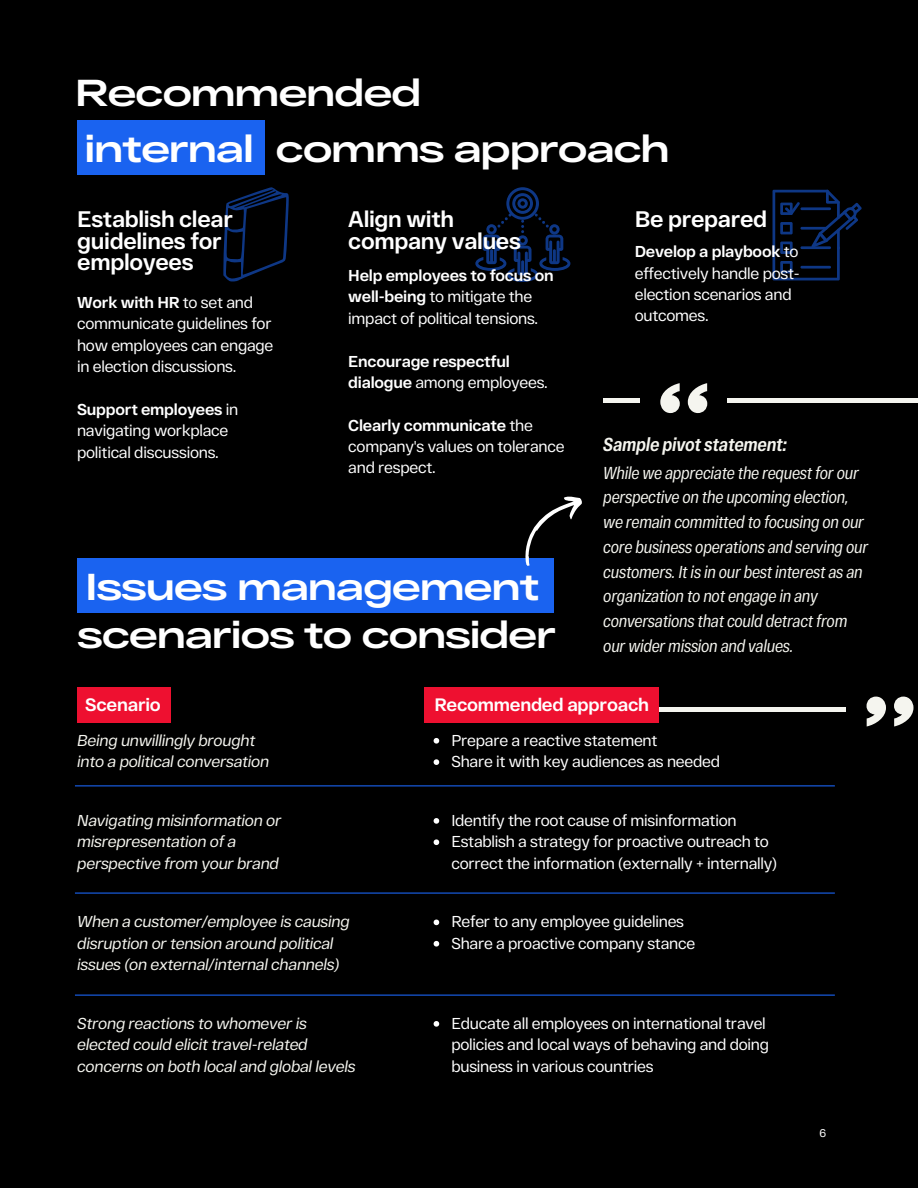
<style>
.page{position:relative;width:918px;height:1188px;background:#000}
.page>*{position:absolute;margin:0;border:0;box-sizing:border-box;transform-origin:0 0}
.t1{font:700 37.5px "RF Dewi Expanded";letter-spacing:-.035em;color:#fff}
.t2{font:700 22.5px/21.3px "RF Dewi";letter-spacing:-.015em;color:#fff}
.t3{font:italic 700 18.75px "RF Dewi Condensed";letter-spacing:-.015em;color:#f5f5ef}
.t4{font:700 18px "RF Dewi";letter-spacing:-.015em;color:#fff}
.t5{font:italic 17.25px/24.8px "RF Dewi Condensed";letter-spacing:-.015em;color:#f5f5ef}
.t6{font:15.75px/21.3px "RF Dewi";letter-spacing:-.015em;color:#fff}
.t7{font:italic 15.75px/21.3px "RF Dewi";letter-spacing:-.015em;color:#f5f5ef}
.t8{font:700 15.75px/21.3px "RF Dewi";letter-spacing:-.015em;color:#fff}
.t9{font:11.25px "RF Dewi";color:#fff}
.s1{font-weight:700}
.s2{font-weight:400}
</style>
<div class="page">
<svg style="left:688px;top:383px;width:19px;height:30px"></svg>
<svg style="left:660px;top:383px;width:20px;height:30px"></svg>
<div style="left:604px;top:398px;width:36px;height:5px;background:#f5f5ef"></div>
<div style="left:728px;top:398px;width:190px;height:5px;background:#f5f5ef"></div>
<svg style="left:867px;top:697px;width:19px;height:29px"></svg>
<svg style="left:894px;top:697px;width:19px;height:29px"></svg>
<div style="left:604px;top:707px;width:242px;height:5px;background:#f5f5ef"></div>
<div style="left:77px;top:558px;width:477px;height:55px;background:#1a63f0"></div>
<div style="left:77px;top:120px;width:188px;height:55px;background:#1a63f0"></div>
<hr style="left:75px;top:785px;width:760px;height:1px;background:#1a63f0">
<hr style="left:75px;top:893px;width:760px;height:1px;background:#1a63f0">
<hr style="left:75px;top:995px;width:760px;height:1px;background:#1a63f0">
<svg style="left:223px;top:187px;width:66px;height:95px"></svg>
<svg style="left:475px;top:187px;width:95px;height:95px"></svg>
<svg style="left:772px;top:190px;width:89px;height:90px"></svg>
<div style="left:77px;top:687px;width:94px;height:36px;background:#ee1030"></div>
<div style="left:425px;top:687px;width:234px;height:36px;background:#ee1030"></div>
<svg style="left:434px;top:738px;width:5px;height:6px"></svg>
<svg style="left:434px;top:759px;width:5px;height:6px"></svg>
<svg style="left:434px;top:818px;width:5px;height:6px"></svg>
<svg style="left:434px;top:839px;width:5px;height:6px"></svg>
<svg style="left:434px;top:920px;width:5px;height:5px"></svg>
<svg style="left:434px;top:941px;width:5px;height:6px"></svg>
<svg style="left:434px;top:1021px;width:5px;height:6px"></svg>
<svg style="left:525px;top:496px;width:57px;height:70px"></svg>
<p class="t1" style="left:75px;top:68px;width:348px">Recommended</p>
<p class="t1" style="left:276px;top:124px;width:396px">comms approach</p>
<h1 class="t1" style="left:85px;top:124px;width:171px">internal</h1>
<h1 class="t2" style="left:77px;top:208px;width:157px">Establish clear guidelines for employees</h1>
<p class="t6" style="left:77px;top:291px;width:198px"><span class="s1">Work with HR</span> to set and communicate guidelines for how employees can engage in election discussions.</p>
<p class="t6" style="left:77px;top:398px;width:163px"><span class="s1">Support employees</span> in navigating workplace political discussions.</p>
<p class="t2" style="left:348px;top:208px;width:174px">Align with company values</p>
<p class="t6" style="left:348px;top:264px;width:207px"><span class="s1">Help employees to focus on well-being</span> to mitigate the impact of political tensions.</p>
<p class="t8" style="left:348px;top:350px;width:201px">Encourage respectful dialogue <span class="s2">among employees.</span></p>
<p class="t6" style="left:348px;top:414px;width:218px"><span class="s1">Clearly communicate</span> the company's values on tolerance and respect.</p>
<p class="t1" style="left:85px;top:562px;width:456px">Issues management</p>
<h1 class="t1" style="left:77px;top:610px;width:481px">scenarios to consider</h1>
<p class="t2" style="left:635px;top:208px;width:134px">Be prepared</p>
<p class="t6" style="left:635px;top:240px;width:166px"><span class="s1">Develop a playbook</span> to effectively handle post&shy;election scenarios and outcomes.</p>
<p class="t3" style="left:603px;top:433px;width:185px">Sample pivot statement:</p>
<p class="t5" style="left:603px;top:459px;width:266px">While we appreciate the request for our perspective on the upcoming election, we remain committed to focusing on our core business operations and serving our customers. It is in our best interest as an organization to not engage in any conversations that could detract from our wider mission and values.</p>
<p class="t4" style="left:85px;top:693px;width:77px">Scenario</p>
<p class="t7" style="left:77px;top:729px;width:193px">Being unwillingly brought into a political conversation</p>
<p class="t7" style="left:77px;top:809px;width:206px">Navigating misinformation or misrepresentation of a perspective from your brand</p>
<p class="t7" style="left:77px;top:910px;width:274px">When a customer/employee is causing disruption or tension around political issues (on external/internal channels)</p>
<p class="t7" style="left:77px;top:1012px;width:280px">Strong reactions to whomever is elected could elicit travel-related concerns on both local and global levels</p>
<h3 class="t4" style="left:434px;top:693px;width:216px">Recommended approach</h3>
<h4 class="t6" style="left:451px;top:729px;width:208px">Prepare a reactive statement</h4>
<p class="t6" style="left:451px;top:750px;width:270px">Share it with key audiences as needed</p>
<h1 class="t6" style="left:451px;top:809px;width:287px">Identify the root cause of misinformation</h1>
<h1 class="t6" style="left:451px;top:830px;width:327px">Establish a strategy for proactive outreach to correct the information (externally + internally)</h1>
<p class="t6" style="left:451px;top:910px;width:234px">Refer to any employee guidelines</p>
<p class="t6" style="left:451px;top:932px;width:245px">Share a proactive company stance</p>
<p class="t6" style="left:451px;top:1012px;width:319px">Educate all employees on international travel policies and local ways of behaving and doing business in various countries</p>
<p class="t9" style="left:819px;top:1126px;width:8px">6</p>
</div>
